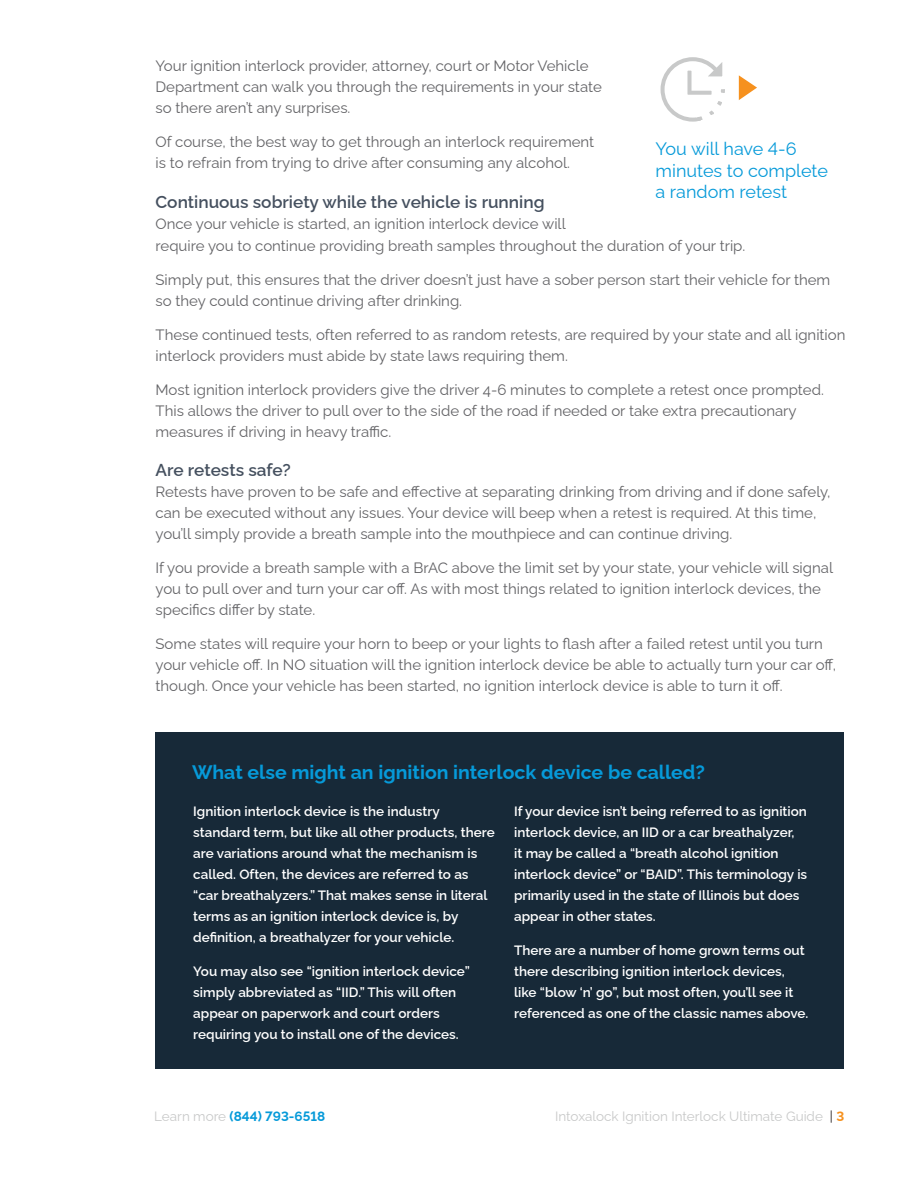
<style>
.page{position:relative;width:918px;height:1188px;background:#fff}
.page>*{position:absolute;margin:0;border:0;box-sizing:border-box;transform-origin:0 0}
.t1{font:700 19.5px "Raleway";color:#069ad9}
.t2{font:18px/21.6px "Raleway";color:#069ad9}
.Subhead{font:600 17.25px "Raleway";color:#45505f}
.body_copy{font:15px/21px "Raleway";color:#636366}
.body_copy-2{font:600 13.5px/21px "Raleway";color:#fff}
.t3{font:13.5px "Raleway";color:#c8c9c9}
.t4{font:700 13.5px "Raleway";color:#069ad9}
.s1{font-weight:400;color:#c8c9c9}
.s2{color:#231f20}
.s3{font-weight:700;color:#f6911e}
</style>
<div class="page">
<div style="left:156px;top:732px;width:688px;height:337px;background:#172938"></div>
<svg style="left:739px;top:75px;width:18px;height:25px"></svg>
<svg style="left:660px;top:57px;width:65px;height:65px"></svg>
<p class="body_copy" style="left:156px;top:54px;width:448px">Your ignition interlock provider, attorney, court or Motor Vehicle<br>Department can walk you through the requirements in your state so there aren’t any surprises.</p>
<p class="body_copy" style="left:156px;top:130px;width:440px">Of course, the best way to get through an interlock requirement is to refrain from trying to drive after consuming any alcohol.</p>
<p class="Subhead" style="left:156px;top:188px;width:391px">Continuous sobriety while the vehicle is running</p>
<p class="body_copy" style="left:156px;top:211px;width:591px;line-height:22.2px">Once your vehicle is started, an ignition interlock device will<br>require you to continue providing breath samples throughout the duration of your trip.</p>
<p class="body_copy" style="left:156px;top:267px;width:676px">Simply put, this ensures that the driver doesn’t just have a sober person start their vehicle for them so they could continue driving after drinking.</p>
<p class="body_copy" style="left:156px;top:322px;width:692px">These continued tests, often referred to as random retests, are required by your state and all ignition interlock providers must abide by state laws requiring them.</p>
<p class="body_copy" style="left:156px;top:377px;width:670px">Most ignition interlock providers give the driver 4-6 minutes to complete a retest once prompted.<br>This allows the driver to pull over to the side of the road if needed or take extra precautionary measures if driving in heavy traffic.</p>
<p class="Subhead" style="left:156px;top:456px;width:137px">Are retests safe?</p>
<p class="body_copy" style="left:156px;top:480px;width:677px">Retests have proven to be safe and effective at separating drinking from driving and if done safely, can be executed without any issues. Your device will beep when a retest is required. At this time, you’ll simply provide a breath sample into the mouthpiece and can continue driving.</p>
<p class="body_copy" style="left:156px;top:556px;width:679px">If you provide a breath sample with a BrAC above the limit set by your state, your vehicle will signal you to pull over and turn your car off. As with most things related to ignition interlock devices, the specifics differ by state.</p>
<p class="body_copy" style="left:156px;top:631px;width:682px">Some states will require your horn to beep or your lights to flash after a failed retest until you turn your vehicle off. In NO situation will the ignition interlock device be able to actually turn your car off, though. Once your vehicle has been started, no ignition interlock device is able to turn it off.</p>
<p class="t2" style="left:656px;top:136px;width:174px">You will have 4-6 minutes to complete a random retest</p>
<p class="t1" style="left:192px;top:756px;width:515px">What else might an ignition interlock device be called?</p>
<p class="body_copy-2" style="left:193px;top:799px;width:303px">Ignition interlock device is the industry standard term, but like all other products, there are variations around what the mechanism is called. Often, the devices are referred to as “car breathalyzers.” That makes sense in literal terms as an ignition interlock device is, by definition, a breathalyzer for your vehicle.</p>
<p class="body_copy-2" style="left:193px;top:959px;width:278px">You may also see “ignition interlock device” simply abbreviated as “IID.” This will often appear on paperwork and court orders requiring you to install one of the devices.</p>
<p class="body_copy-2" style="left:514px;top:799px;width:295px">If your device isn’t being referred to as ignition interlock device, an IID or a car breathalyzer,<br>it may be called a “breath alcohol ignition interlock device” or “BAID”. This terminology is primarily used in the state of Illinois but does appear in other states.</p>
<p class="body_copy-2" style="left:514px;top:938px;width:296px">There are a number of home grown terms out there describing ignition interlock devices, like “blow ‘n’ go”, but most often, you’ll see it referenced as one of the classic names above.</p>
<p class="t4" style="left:154px;top:1105px;width:172px"><span class="s1">Learn more</span> (844) 793-6518</p>
<p class="t3" style="left:555px;top:1106px;width:291px">Intoxalock Ignition Interlock Ultimate Guide <span class="s2">|</span> <span class="s3">3</span></p>
</div>
